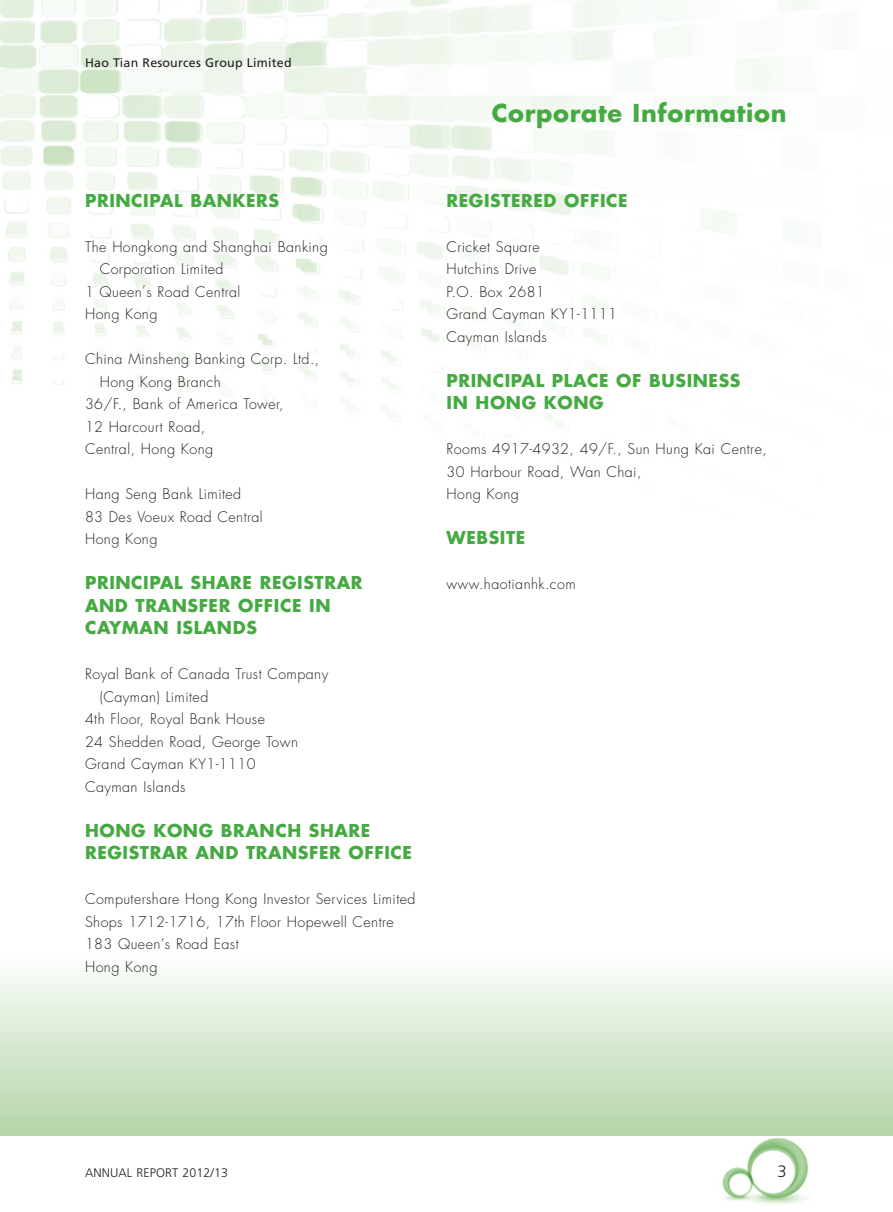
<style>
.page{position:relative;width:893px;height:1212px;background:#fff}
.page>*{position:absolute;margin:0;border:0;box-sizing:border-box;transform-origin:0 0}
.t1{font:700 24px "Futura Std";letter-spacing:.025em;color:#46aa42}
.Heading_1{font:700 17.25px/22.5px "Futura Std";letter-spacing:.035em;color:#46aa42}
.t2{font:300 16.5px "Frutiger LT Std";color:#231f20}
.Body_Text{font:300 14.25px "Futura Std";letter-spacing:.03em;color:#231f20}
.t3{font:12.45px "Frutiger LT Std";letter-spacing:.02em;color:#231f20}
.t4{font:300 12.45px "Frutiger LT Std";letter-spacing:.01em;color:#231f20}
</style>
<div class="page">
<div style="left:0;top:907px;width:893px;height:228px;background:linear-gradient(to bottom,#fff,#b7d7ac)"></div>
<img style="left:0;top:0;width:802px;height:428px">
<img style="left:734px;top:1123px;width:85px;height:81px">
<img style="left:722px;top:1161px;width:37px;height:41px">
<p class="t3" style="left:85px;top:56px;width:208px">Hao Tian Resources Group Limited</p>
<p class="Heading_1" style="left:85px;top:189px;width:196px">PRINCIPAL BANKERS</p>
<p class="Body_Text" style="left:85px;top:238px;width:244px">The Hongkong and Shanghai Banking</p>
<p class="Body_Text" style="left:100px;top:260px;width:125px">Corporation Limited</p>
<p class="Body_Text" style="left:85px;top:283px;width:157px">1 Queen’s Road Central</p>
<p class="Body_Text" style="left:85px;top:305px;width:74px">Hong Kong</p>
<p class="Body_Text" style="left:85px;top:350px;width:236px">China Minsheng Banking Corp. Ltd.,</p>
<p class="Body_Text" style="left:100px;top:373px;width:123px">Hong Kong Branch</p>
<p class="Body_Text" style="left:85px;top:395px;width:200px">36/F., Bank of America Tower,</p>
<p class="Body_Text" style="left:85px;top:418px;width:122px">12 Harcourt Road,</p>
<p class="Body_Text" style="left:85px;top:440px;width:130px">Central, Hong Kong</p>
<p class="Body_Text" style="left:85px;top:485px;width:158px">Hang Seng Bank Limited</p>
<p class="Body_Text" style="left:85px;top:508px;width:179px">83 Des Voeux Road Central</p>
<p class="Body_Text" style="left:85px;top:530px;width:74px">Hong Kong</p>
<p class="Heading_1" style="left:85px;top:571px;width:279px">PRINCIPAL SHARE REGISTRAR<br>AND TRANSFER OFFICE IN<br>CAYMAN ISLANDS</p>
<p class="Body_Text" style="left:85px;top:665px;width:245px">Royal Bank of Canada Trust Company</p>
<p class="Body_Text" style="left:100px;top:688px;width:110px">(Cayman) Limited</p>
<p class="Body_Text" style="left:85px;top:710px;width:181px">4th Floor, Royal Bank House</p>
<p class="Body_Text" style="left:85px;top:733px;width:214px">24 Shedden Road, George Town</p>
<p class="Body_Text" style="left:85px;top:755px;width:172px">Grand Cayman KY1-1110</p>
<p class="Body_Text" style="left:85px;top:778px;width:102px">Cayman Islands</p>
<p class="Heading_1" style="left:85px;top:819px;width:328px">HONG KONG BRANCH SHARE<br>REGISTRAR AND TRANSFER OFFICE</p>
<p class="Body_Text" style="left:85px;top:890px;width:332px">Computershare Hong Kong Investor Services Limited</p>
<p class="Body_Text" style="left:85px;top:913px;width:310px">Shops 1712-1716, 17th Floor Hopewell Centre</p>
<p class="Body_Text" style="left:85px;top:935px;width:155px">183 Queen’s Road East</p>
<p class="Body_Text" style="left:85px;top:958px;width:74px">Hong Kong</p>
<p class="t1" style="left:492px;top:97px;width:296px">Corporate Information</p>
<p class="Heading_1" style="left:446px;top:189px;width:183px">REGISTERED OFFICE</p>
<p class="Body_Text" style="left:446px;top:238px;width:95px">Cricket Square</p>
<p class="Body_Text" style="left:446px;top:260px;width:91px">Hutchins Drive</p>
<p class="Body_Text" style="left:446px;top:283px;width:100px">P.O. Box 2681</p>
<p class="Body_Text" style="left:446px;top:305px;width:172px">Grand Cayman KY1-1111</p>
<p class="Body_Text" style="left:446px;top:328px;width:102px">Cayman Islands</p>
<p class="Heading_1" style="left:446px;top:369px;width:296px">PRINCIPAL PLACE OF BUSINESS<br>IN HONG KONG</p>
<p class="Body_Text" style="left:446px;top:440px;width:322px">Rooms 4917-4932, 49/F., Sun Hung Kai Centre,</p>
<p class="Body_Text" style="left:446px;top:463px;width:196px">30 Harbour Road, Wan Chai,</p>
<p class="Body_Text" style="left:446px;top:485px;width:74px">Hong Kong</p>
<p class="Heading_1" style="left:446px;top:526px;width:80px">WEBSITE</p>
<p class="Body_Text" style="left:446px;top:575px;width:131px">www.haotianhk.com</p>
<p class="t4" style="left:85px;top:1166px;width:144px">ANNUAL REPORT 2012/13</p>
<p class="t2" style="left:777px;top:1162px;width:11px">3</p>
</div>
